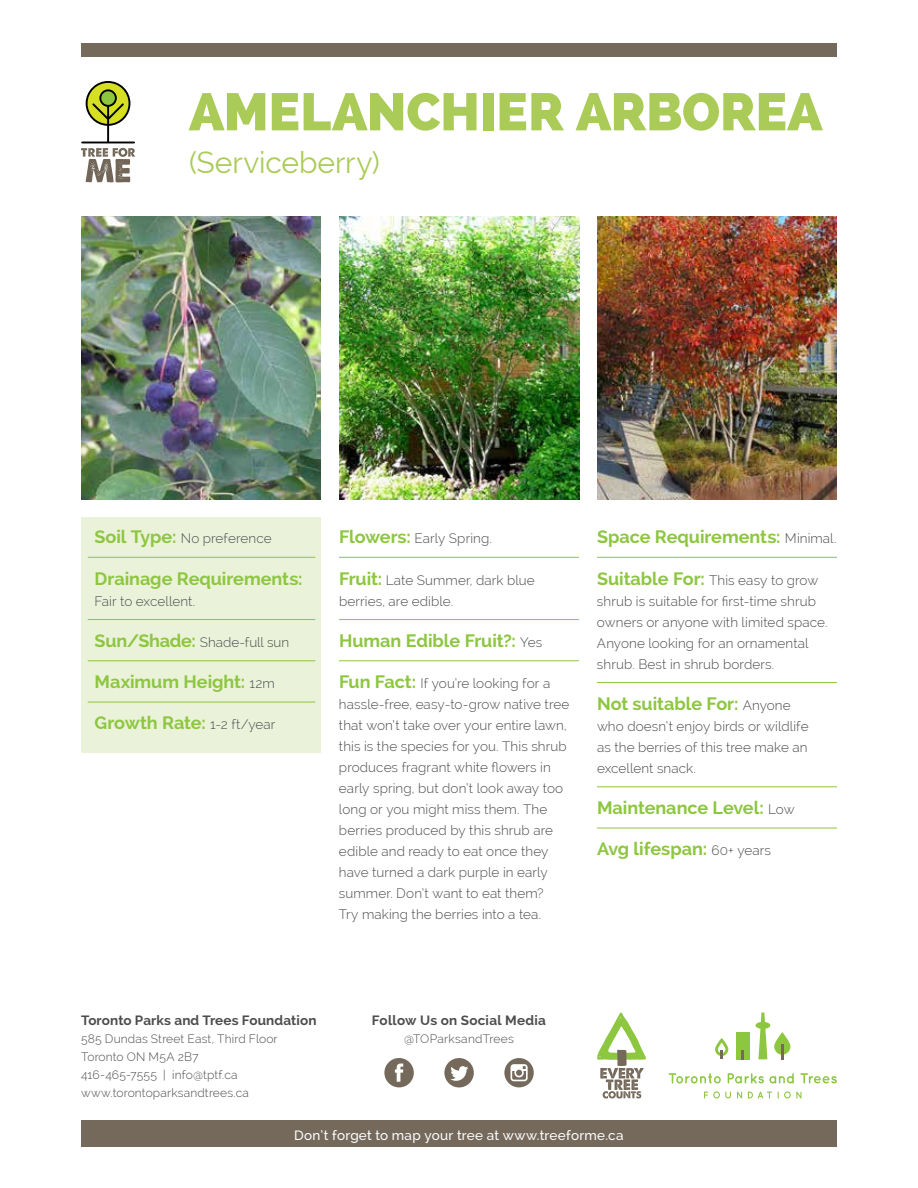
<style>
.page{position:relative;width:918px;height:1188px;background:#fff}
.page>*{position:absolute;margin:0;border:0;box-sizing:border-box;transform-origin:0 0}
.t1{font:800 52.5px "Raleway";color:#abcb58}
.t2{font:30px "Raleway";color:#abcb58}
.t3{font:700 18px "Raleway";color:#8dc63f}
.t4{font:300 13.5px/21px "Raleway";letter-spacing:.005em;color:#4d4d4f}
.t5{font:700 13.5px "Raleway";letter-spacing:.01em;color:#4d4d4f}
.t6{font:500 13.5px "Raleway";letter-spacing:.02em;color:#fff}
.t7{font:300 12px/18px "Raleway";letter-spacing:.015em;color:#4d4d4f}
.s1{font-weight:700;font-size:18px;color:#8dc63f}
.s2{font-weight:300;font-size:13.5px;color:#4d4d4f}
</style>
<div class="page">
<svg style="left:704px;top:1091px;width:27px;height:8px"></svg>
<svg style="left:737px;top:1092px;width:5px;height:7px"></svg>
<svg style="left:748px;top:1092px;width:24px;height:7px"></svg>
<svg style="left:778px;top:1091px;width:24px;height:8px"></svg>
<svg style="left:669px;top:1073px;width:52px;height:10px"></svg>
<svg style="left:728px;top:1073px;width:66px;height:10px"></svg>
<svg style="left:800px;top:1073px;width:37px;height:10px"></svg>
<svg style="left:774px;top:1032px;width:16px;height:23px"></svg>
<hr style="left:781px;top:1044px;width:3px;height:15px;background:#74695b">
<svg style="left:756px;top:1013px;width:14px;height:46px"></svg>
<div style="left:736px;top:1032px;width:13px;height:27px;background:#8dc63f"></div>
<svg style="left:741px;top:1050px;width:3px;height:9px"></svg>
<svg style="left:715px;top:1038px;width:13px;height:21px"></svg>
<div style="left:81px;top:1120px;width:756px;height:28px;background:#74695b"></div>
<svg style="left:597px;top:1012px;width:49px;height:87px"></svg>
<svg style="left:384px;top:1058px;width:30px;height:29px"></svg>
<svg style="left:444px;top:1058px;width:30px;height:29px"></svg>
<svg style="left:504px;top:1058px;width:30px;height:29px"></svg>
<svg style="left:81px;top:81px;width:54px;height:101px"></svg>
<img style="left:81px;top:216px;width:240px;height:284px">
<hr style="left:339px;top:557px;width:240px;height:1px;background:#8dc63f">
<hr style="left:339px;top:619px;width:240px;height:1px;background:#8dc63f">
<hr style="left:339px;top:660px;width:240px;height:1px;background:#8dc63f">
<div style="left:81px;top:43px;width:756px;height:14px;background:#74695b"></div>
<img style="left:339px;top:216px;width:240px;height:284px">
<img style="left:597px;top:216px;width:240px;height:284px">
<hr style="left:597px;top:557px;width:240px;height:1px;background:#8dc63f">
<hr style="left:597px;top:682px;width:240px;height:1px;background:#8dc63f">
<hr style="left:597px;top:786px;width:240px;height:1px;background:#8dc63f">
<hr style="left:597px;top:828px;width:240px;height:1px;background:#8dc63f">
<div style="left:81px;top:518px;width:240px;height:235px;background:#ebf2da"></div>
<hr style="left:88px;top:557px;width:227px;height:1px;background:#8dc63f">
<hr style="left:88px;top:619px;width:227px;height:1px;background:#8dc63f">
<hr style="left:88px;top:660px;width:227px;height:1px;background:#8dc63f">
<hr style="left:88px;top:702px;width:227px;height:1px;background:#8dc63f">
<h1 class="t1" style="left:189px;top:81px;width:635px">AMELANCHIER ARBOREA</h1>
<h2 class="t2" style="left:189px;top:145px;width:192px">(Serviceberry)</h2>
<p class="t4" style="left:94px;top:528px;width:179px"><span class="s1">Soil Type:</span> No preference</p>
<h3 class="t3" style="left:94px;top:568px;width:210px">Drainage Requirements:</h3>
<p class="t4" style="left:94px;top:590px;width:102px">Fair to excellent.</p>
<p class="t4" style="left:94px;top:632px;width:196px"><span class="s1">Sun/Shade:</span> Shade-full sun</p>
<h3 class="t3" style="left:94px;top:672px;width:182px">Maximum Height: <span class="s2">12m</span></h3>
<h3 class="t3" style="left:94px;top:713px;width:183px">Growth Rate: <span class="s2">1-2 ft/year</span></h3>
<p class="t4" style="left:339px;top:528px;width:154px"><span class="s1">Flowers:</span> Early Spring.</p>
<p class="t4" style="left:339px;top:569px;width:197px"><span class="s1">Fruit:</span> Late Summer, dark blue berries, are edible.</p>
<h3 class="t3" style="left:339px;top:630px;width:205px">Human Edible Fruit?: <span class="s2">Yes</span></h3>
<p class="t4" style="left:339px;top:673px;width:232px"><span class="s1">Fun Fact:</span> If you’re looking for a hassle-free, easy-to-grow native tree that won’t take over your entire lawn, this is the species for you. This shrub produces fragrant white flowers in early spring, but don’t look away too long or you might miss them. The berries produced by this shrub are edible and ready to eat once they have turned a dark purple in early summer. Don’t want to eat them?<br>Try making the berries into a tea.</p>
<h3 class="t3" style="left:597px;top:527px;width:241px">Space Requirements: <span class="s2">Minimal.</span></h3>
<p class="t4" style="left:597px;top:569px;width:232px"><span class="s1">Suitable For:</span> This easy to grow shrub is suitable for first-time shrub owners or anyone with limited space.<br>Anyone looking for an ornamental shrub. Best in shrub borders.</p>
<h3 class="t3" style="left:597px;top:693px;width:195px">Not suitable For: <span class="s2">Anyone</span></h3>
<p class="t4" style="left:597px;top:716px;width:213px;text-align:justify">who doesn’t enjoy birds or wildlife as the berries of this tree make an excellent snack.</p>
<h3 class="t3" style="left:597px;top:798px;width:199px">Maintenance Level: <span class="s2">Low</span></h3>
<h3 class="t3" style="left:597px;top:839px;width:176px">Avg lifespan: <span class="s2">60+ years</span></h3>
<p class="t5" style="left:81px;top:1013px;width:237px">Toronto Parks and Trees Foundation</p>
<p class="t7" style="left:81px;top:1030px;width:198px">585 Dundas Street East, Third Floor<br>Toronto ON M5A 2B7<br>416-465-7555 | info@tptf.ca www.torontoparksandtrees.ca</p>
<p class="t5" style="left:372px;top:1013px;width:176px">Follow Us on Social Media</p>
<p class="t7" style="left:404px;top:1030px;width:111px">@TOParksandTrees</p>
<p class="t6" style="left:294px;top:1127px;width:331px">Don’t forget to map your tree at www.treeforme.ca</p>
</div>
